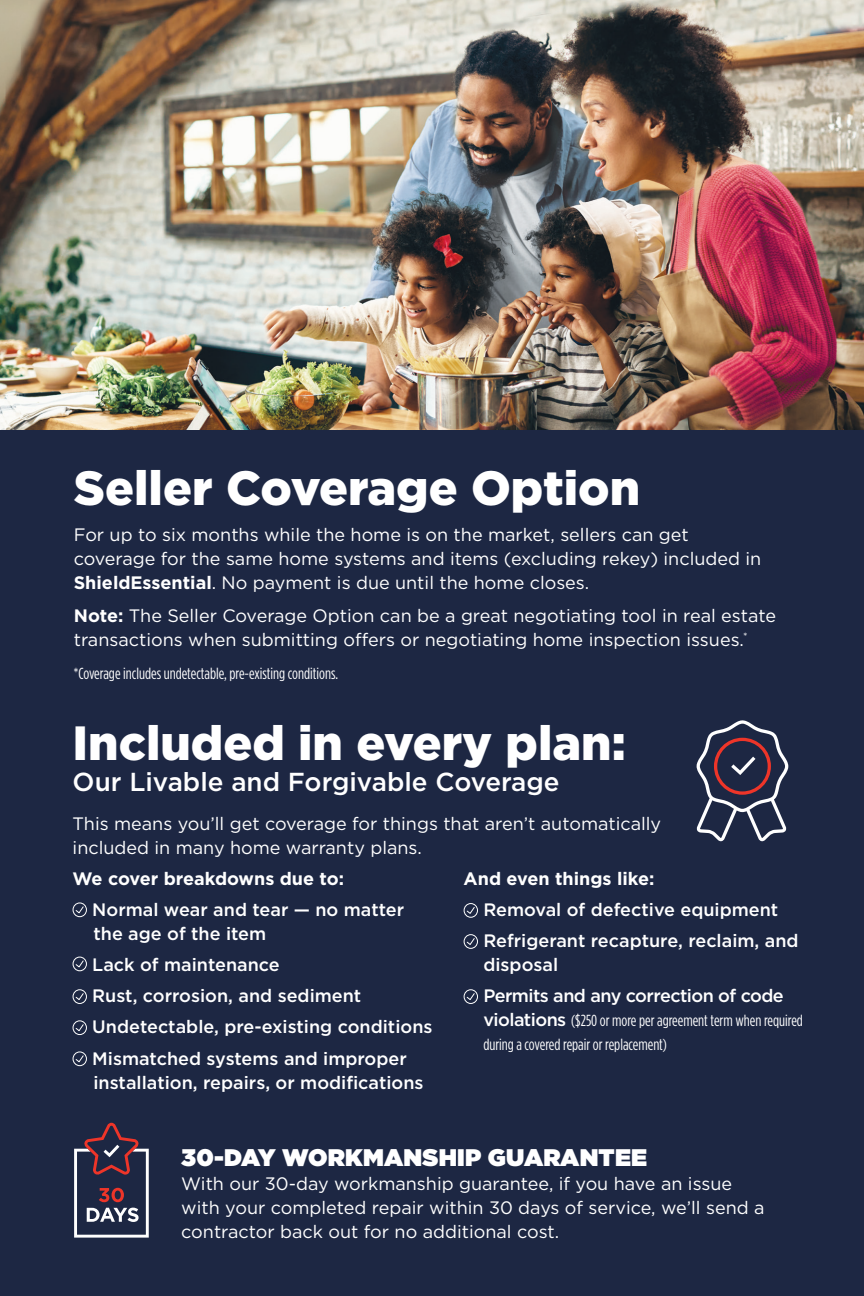
<style>
.page{position:relative;width:864px;height:1296px;background:#fff}
.page>*{position:absolute;margin:0;border:0;box-sizing:border-box;transform-origin:0 0}
.t1{font:900 48px "Gotham";color:#fff}
.t2{font:500 26px "Gotham";color:#fff}
.t3{font:900 24px "Gotham";letter-spacing:.01em;color:#fff}
.t4{font:18px/24px "Gotham";color:#fff}
.t5{font:500 18px/31.2px "Gotham";color:#fff}
.t6{font:700 18px "Gotham";color:#fff}
.t7{font:500 18px/31.2px "Gotham";letter-spacing:-.03em;color:#fff}
.t8{font:16px/24px "Gotham Condensed";color:#fff}
.s1{font-weight:700}
.s2{font-family:"Gotham";font-weight:500;font-size:18px}
</style>
<div class="page">
<div style="left:0;top:371px;width:864px;height:925px;background:#1d2743"></div>
<svg style="left:697px;top:720px;width:91px;height:121px"></svg>
<div style="left:464px;top:903px;width:14px;height:15px;border:1px solid #fff;border-radius:50%"></div>
<svg style="left:466px;top:906px;width:9px;height:9px"></svg>
<div style="left:464px;top:934px;width:14px;height:15px;border:1px solid #fff;border-radius:50%"></div>
<svg style="left:466px;top:937px;width:9px;height:9px"></svg>
<div style="left:464px;top:989px;width:14px;height:15px;border:1px solid #fff;border-radius:50%"></div>
<svg style="left:466px;top:992px;width:9px;height:9px"></svg>
<div style="left:73px;top:903px;width:14px;height:14px;border:1px solid #fff;border-radius:50%"></div>
<svg style="left:75px;top:906px;width:9px;height:8px"></svg>
<div style="left:73px;top:957px;width:14px;height:14px;border:1px solid #fff;border-radius:50%"></div>
<svg style="left:75px;top:960px;width:9px;height:8px"></svg>
<div style="left:73px;top:989px;width:14px;height:15px;border:1px solid #fff;border-radius:50%"></div>
<svg style="left:75px;top:992px;width:9px;height:9px"></svg>
<div style="left:73px;top:1020px;width:14px;height:15px;border:1px solid #fff;border-radius:50%"></div>
<svg style="left:75px;top:1023px;width:9px;height:9px"></svg>
<div style="left:73px;top:1052px;width:14px;height:14px;border:1px solid #fff;border-radius:50%"></div>
<svg style="left:75px;top:1055px;width:9px;height:8px"></svg>
<img style="left:0;top:0;width:864px;height:429px">
<svg style="left:74px;top:1123px;width:75px;height:115px"></svg>
<h1 class="t1" style="left:74px;top:455px;width:568px">Seller Coverage Option</h1>
<p class="t4" style="left:74px;top:523px;width:689px">For up to six months while the home is on the market, sellers can get coverage for the same home systems and items (excluding rekey) included in<br><span class="s1">ShieldEssential</span>. No payment is due until the home closes.</p>
<p class="t4" style="left:74px;top:604px;width:704px"><span class="s1">Note:</span> The Seller Coverage Option can be a great negotiating tool in real estate transactions when submitting offers or negotiating home inspection issues.<sup>*</sup></p>
<p class="t8" style="left:74px;top:662px;width:266px">*Coverage includes undetectable, pre-existing conditions.</p>
<h1 class="t1" style="left:73px;top:710px;width:555px">Included in every plan:</h1>
<h2 class="t2" style="left:73px;top:765px;width:488px">Our Livable and Forgivable Coverage</h2>
<p class="t4" style="left:73px;top:811px;width:590px">This means you’ll get coverage for things that aren’t automatically included in many home warranty plans.</p>
<p class="t6" style="left:464px;top:867px;width:192px">And even things like:</p>
<p class="t5" style="left:483px;top:894px;width:317px">Removal of defective equipment<br>Refrigerant recapture, reclaim, and</p>
<p class="t7" style="left:483px;top:949px;width:302px">disposal<br>Permits and any correction of code</p>
<p class="t8" style="left:483px;top:1009px;width:321px"><span class="s2">violations</span> ($250 or more per agreement term when required during a covered repair or replacement)</p>
<p class="t6" style="left:73px;top:867px;width:273px">We cover breakdowns due to:</p>
<p class="t5" style="left:92px;top:898px;width:313px;line-height:24px">Normal wear and tear — no matter the age of the item</p>
<p class="t5" style="left:92px;top:949px;width:342px">Lack of maintenance<br>Rust, corrosion, and sediment<br>Undetectable, pre-existing conditions<br>Mismatched systems and improper</p>
<p class="t5" style="left:93px;top:1066px;width:332px">installation, repairs, or modifications</p>
<h3 class="t3" style="left:181px;top:1140px;width:467px">30-DAY WORKMANSHIP GUARANTEE</h3>
<p class="t4" style="left:181px;top:1171px;width:585px">With our 30-day workmanship guarantee, if you have an issue with your completed repair within 30 days of service, we’ll send a contractor back out for no additional cost.</p>
</div>
